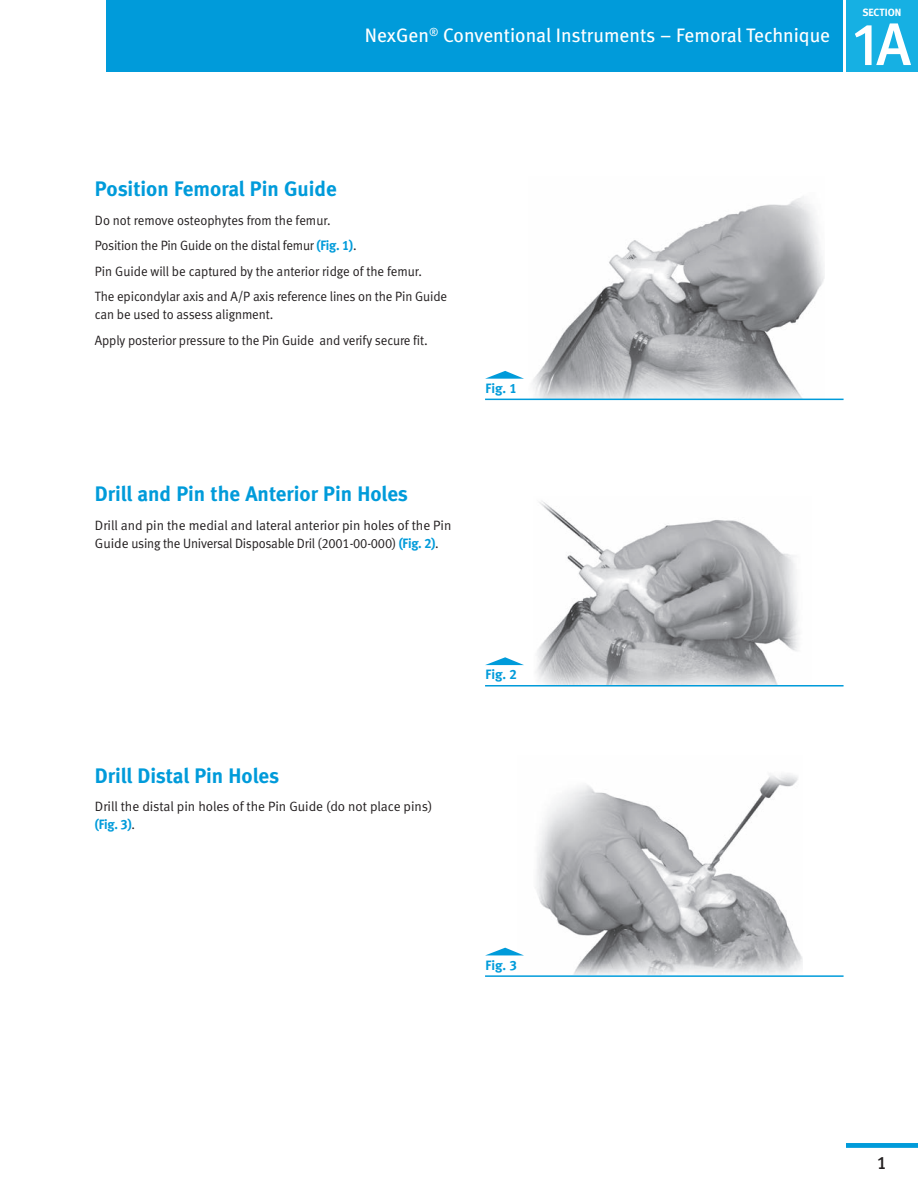
<style>
.page{position:relative;width:918px;height:1188px;background:#fff}
.page>*{position:absolute;margin:0;border:0;box-sizing:border-box;transform-origin:0 0}
.t1{font:60px "Meta Medium Expert";color:#fff}
.t2{font:21px "Meta Bold LF";color:#009bda}
.t3{font:19.5px "Meta Book LF";color:#fff}
.t4{font:18px "Meta Medium LF";color:#231f20}
.t5{font:13.5px/25.5px "Meta Normal LF";letter-spacing:-.01em;color:#231f20;scale:.96 1}
.t6{font:13.5px/18px "Meta Normal LF";letter-spacing:-.01em;color:#231f20}
.t7{font:13.5px "Meta Bold LF";color:#009bda}
.t8{font:13.5px "Meta Bold LF";color:#009bda;scale:.96 1}
.t9{font:10.5px "Meta Bold LF";color:#fff}
.s1{font-family:"Meta";font-weight:500}
.s2{font-family:"Meta Bold LF";color:#009bda}
.s3{font-family:"Meta Normal LF";color:#231f20}
</style>
<div class="page">
<div style="left:106px;top:0;width:737px;height:72px;background:#009bda"></div>
<div style="left:846px;top:0;width:72px;height:72px;background:#16b0e3"></div>
<div style="left:846px;top:1143px;width:72px;height:5px;background:#009bda"></div>
<img style="left:535px;top:501px;width:264px;height:184px">
<img style="left:518px;top:774px;width:285px;height:201px">
<hr style="left:485px;top:685px;width:359px;height:2px;background:#009bda">
<svg style="left:485px;top:657px;width:39px;height:8px"></svg>
<hr style="left:485px;top:975px;width:359px;height:2px;background:#009bda">
<svg style="left:486px;top:948px;width:38px;height:7px"></svg>
<img style="left:532px;top:197px;width:293px;height:201px">
<hr style="left:485px;top:399px;width:359px;height:1px;background:#009bda">
<svg style="left:485px;top:371px;width:39px;height:8px"></svg>
<h3 class="t3" style="left:365px;top:24px;width:467px">NexGen<sup>®</sup> Conventional Instruments – Femoral Technique</h3>
<p class="t9" style="left:863px;top:6px;width:40px">SECTION</p>
<h1 class="t1" style="left:853px;top:10px;width:59px">1<span class="s1">A</span></h1>
<h2 class="t2" style="left:95px;top:176px;width:243px">Position Femoral Pin Guide</h2>
<p class="t5" style="left:95px;top:207px;width:368px">Do not remove osteophytes from the femur.<br>Position the Pin Guide on the distal femur <span class="s2">(Fig. 1)</span>.<br>Pin Guide will be captured by the anterior ridge of the femur.<br>The epicondylar axis and A/P axis reference lines on the Pin Guide</p>
<p class="t5" style="left:95px;top:302px;width:348px">can be used to assess alignment.<br>Apply posterior pressure to the Pin Guide and verify secure fit.</p>
<h2 class="t2" style="left:95px;top:481px;width:314px">Drill and Pin the Anterior Pin Holes</h2>
<p class="t6" style="left:95px;top:516px;width:358px">Drill and pin the medial and lateral anterior pin holes of the Pin<br>Guide using the Universal Disposable Dril (2001-00-000) <span class="s2">(Fig. 2)</span>.</p>
<p class="t7" style="left:486px;top:380px;width:33px">Fig. 1</p>
<h2 class="t2" style="left:95px;top:763px;width:186px">Drill Distal Pin Holes</h2>
<p class="t6" style="left:95px;top:797px;width:339px">Drill the distal pin holes of the Pin Guide (do not place pins)</p>
<p class="t8" style="left:95px;top:817px;width:43px">(Fig. 3)<span class="s3">.</span></p>
<p class="t7" style="left:486px;top:667px;width:33px">Fig. 2</p>
<p class="t7" style="left:486px;top:957px;width:33px">Fig. 3</p>
<h3 class="t4" style="left:877px;top:1152px;width:12px">1</h3>
</div>
